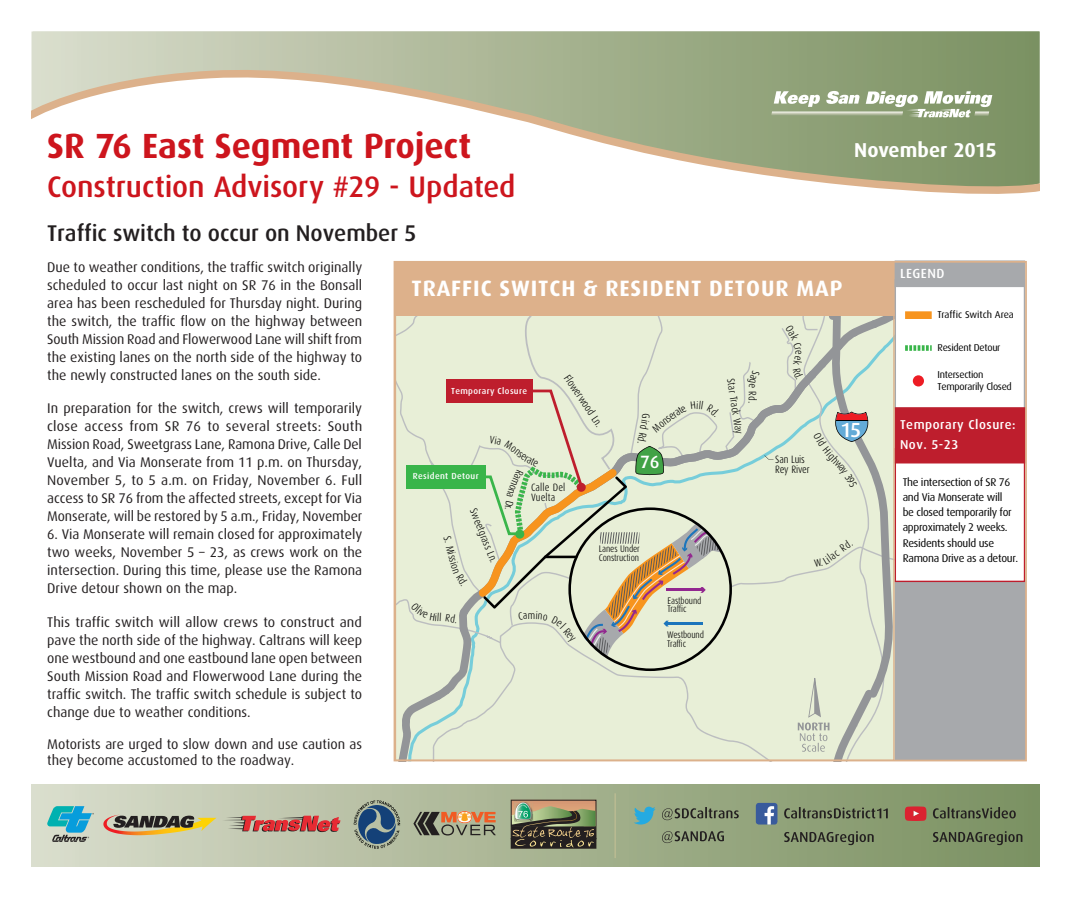
<style>
.page{position:relative;width:1071px;height:898px;background:#fff}
.page>*{position:absolute;margin:0;border:0;box-sizing:border-box;transform-origin:0 0}
.NL_Title{font:700 35px "Dax";letter-spacing:-.005em;color:#cd151d}
.NL_Title-2{font:500 29.75px "Dax";letter-spacing:-.005em;color:#cd151d}
.black{font:500 22.75px "Dax";letter-spacing:-.005em;color:#231f20}
.t1{font:700 22.22px "Dax";letter-spacing:.04em;color:#fff}
.t2{font:500 20.47px "Dax";color:#fff}
.Month_Year{font:700 20.12px "Dax";letter-spacing:-.005em;color:#fff}
.t3{font:500 17.85px "Dax";color:#fff}
.t4{font:14px/18px "Dax";color:#231f20;text-align:justify}
.t5{font:500 13.3px "Dax";letter-spacing:.04em;color:#fff}
.t6{font:500 12.95px/19.4px "Dax";letter-spacing:.04em;color:#fff}
.t7{font:11.2px/15.2px "Dax";letter-spacing:-.03em;color:#000}
.t8{font:300 10.67px/10px "Dax Condensed";letter-spacing:-.005em;color:#000}
.t9{font:9.97px/12.1px "Dax";letter-spacing:-.03em;color:#000}
.t10{font:9.97px "Dax";letter-spacing:-.005em;color:#000}
.t11{font:300 9.62px/8.9px "Dax Condensed";letter-spacing:-.01em;color:#000}
.t12{font:500 8.75px "Dax";letter-spacing:.04em;color:#fff}
</style>
<div class="page">
<div style="left:32px;top:785px;width:1008px;height:81px;background:linear-gradient(to right,#d8dbca,#798f5e)"></div>
<hr style="left:615px;top:793px;width:1px;height:65px;background:#bebd93">
<svg style="left:103px;top:814px;width:237px;height:21px;background:#b28b72"></svg>
<svg style="left:47px;top:806px;width:47px;height:36px;background:#63b2bc"></svg>
<svg style="left:511px;top:799px;width:85px;height:50px;background:#6a684e"></svg>
<svg style="left:413px;top:811px;width:83px;height:24px;background:#988265"></svg>
<svg style="left:354px;top:800px;width:46px;height:49px;background:#677e86"></svg>
<svg style="left:662px;top:831px;width:62px;height:12px"></svg>
<svg style="left:662px;top:807px;width:77px;height:13px"></svg>
<svg style="left:634px;top:806px;width:22px;height:18px"></svg>
<svg style="left:933px;top:831px;width:89px;height:14px"></svg>
<svg style="left:905px;top:806px;width:21px;height:15px"></svg>
<svg style="left:933px;top:807px;width:83px;height:11px"></svg>
<div style="left:756px;top:803px;width:21px;height:21px;background:#395b9c;border-radius:3px"></div>
<svg style="left:765px;top:806px;width:9px;height:18px"></svg>
<svg style="left:784px;top:831px;width:90px;height:14px"></svg>
<svg style="left:784px;top:807px;width:104px;height:11px"></svg>
<svg style="left:33px;top:32px;width:1007px;height:27px;background:#a8b594"></svg>
<svg style="left:31px;top:59px;width:1009px;height:135px"></svg>
<svg style="left:771px;top:91px;width:221px;height:26px"></svg>
<div style="left:395px;top:261px;width:500px;height:55px;background:#ddb18b"></div>
<div style="left:895px;top:261px;width:129px;height:25px;background:#a7a9ac"></div>
<div style="left:895px;top:261px;width:130px;height:26px;border:1px solid #a7a9ac"></div>
<div style="left:905px;top:311px;width:27px;height:8px;background:#f7941e"></div>
<svg style="left:905px;top:345px;width:27px;height:6px"></svg>
<div style="left:913px;top:375px;width:11px;height:11px;background:#ed1c24;border-radius:50%"></div>
<div style="left:895px;top:581px;width:130px;height:179px;background:#a7a9ac"></div>
<div style="left:895px;top:448px;width:130px;height:134px;border:1px solid #be1e2d"></div>
<div style="left:895px;top:408px;width:130px;height:55px;background:#be1e2d"></div>
<div style="left:895px;top:407px;width:130px;height:56px;border:1px solid #be202e"></div>
<svg style="left:395px;top:314px;width:501px;height:447px;background:#dce1c9"></svg>
<p class="NL_Title" style="left:47px;top:127px;width:426px">SR 76 East Segment Project</p>
<p class="Month_Year" style="left:854px;top:139px;width:144px">November 2015</p>
<p class="NL_Title-2" style="left:47px;top:170px;width:470px">Construction Advisory #29 - Updated</p>
<p class="black" style="left:47px;top:220px;width:371px">Traffic switch to occur on November 5</p>
<p class="t4" style="left:47px;top:258px;width:317px">Due to weather conditions, the traffic switch originally scheduled to occur last night on SR 76 in the Bonsall area has been rescheduled for Thursday night. During the switch, the traffic flow on the highway between South Mission Road and Flowerwood Lane will shift from the existing lanes on the north side of the highway to the newly constructed lanes on the south side.</p>
<p class="t4" style="left:47px;top:400px;width:317px">In preparation for the switch, crews will temporarily close access from SR 76 to several streets: South Mission Road, Sweetgrass Lane, Ramona Drive, Calle Del Vuelta, and Via Monserate from 11 p.m. on Thursday, November 5, to 5 a.m. on Friday, November 6. Full access to SR 76 from the affected streets, except for Via Monserate, will be restored by 5 a.m., Friday, November</p>
<p class="t4" style="left:47px;top:525px;width:317px">6. Via Monserate will remain closed for approximately two weeks, November 5 – 23, as crews work on the intersection. During this time, please use the Ramona Drive detour shown on the map.</p>
<p class="t4" style="left:47px;top:613px;width:317px">This traffic switch will allow crews to construct and pave the north side of the highway. Caltrans will keep one westbound and one eastbound lane open between South Mission Road and Flowerwood Lane during the traffic switch. The traffic switch schedule is subject to change due to weather conditions.</p>
<p class="t4" style="left:47px;top:736px;width:317px;line-height:16.3px">Motorists are urged to slow down and use caution as they become accustomed to the roadway.</p>
<p class="t5" style="left:900px;top:266px;width:46px">LEGEND</p>
<p class="t10" style="left:938px;top:309px;width:78px">Traffic Switch Area</p>
<p class="t9" style="left:938px;top:342px;width:64px">Resident Detour</p>
<p class="t9" style="left:938px;top:368px;width:76px">Intersection<br>Temporarily Closed</p>
<p class="t1" style="left:411px;top:276px;width:433px">TRAFFIC SWITCH &amp; RESIDENT DETOUR MAP</p>
<p class="t8" style="left:571px;top:373px;width:61px;rotate:56deg">Flowerwood Ln.</p>
<p class="t8" style="left:735px;top:378px;width:58px;rotate:81deg">Star Track Way</p>
<p class="t12" style="left:451px;top:386px;width:78px">Temporary Closure</p>
<p class="t8" style="left:757px;top:396px;width:6px;rotate:90deg">d</p>
<p class="t6" style="left:900px;top:415px;width:117px">Temporary Closure:<br>Nov. 5-23</p>
<p class="t2" style="left:840px;top:418px;width:22px">15</p>
<p class="t8" style="left:775px;top:454px;width:36px">San Luis<br>Rey River</p>
<p class="t3" style="left:640px;top:452px;width:21px">76</p>
<p class="t12" style="left:413px;top:471px;width:67px">Resident Detour</p>
<p class="t7" style="left:903px;top:474px;width:117px">The intersection of SR 76 and Via Monserate will<br>be closed temporarily for approximately 2 weeks.<br>Residents should use<br>Ramona Drive as a detour.</p>
<p class="t8" style="left:531px;top:482px;width:36px">Calle Del<br>Vuelta</p>
<p class="t8" style="left:478px;top:507px;width:59px;rotate:68deg">Sweetgrass Ln.</p>
<p class="t8" style="left:452px;top:535px;width:20px;rotate:76deg">.S Mi</p>
<p class="t11" style="left:599px;top:544px;width:42px">Lanes Under<br>Construction</p>
<p class="t11" style="left:667px;top:596px;width:35px">Eastbound<br>Traffic</p>
<p class="t8" style="left:528px;top:610px;width:9px">m</p>
<p class="t11" style="left:667px;top:630px;width:38px">Westbound<br>Traffic</p>
</div>
